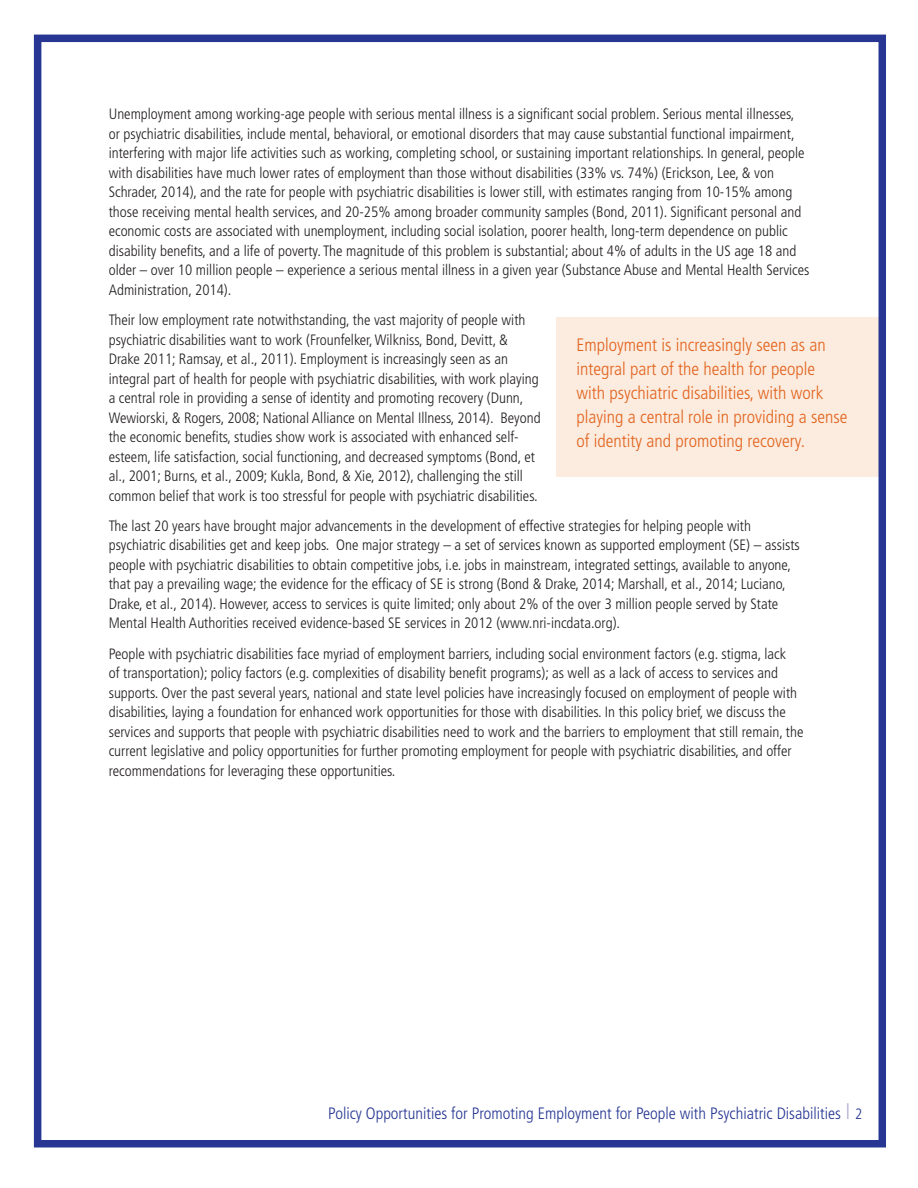
<style>
.page{position:relative;width:918px;height:1188px;background:#fff}
.page>*{position:absolute;margin:0;border:0;box-sizing:border-box;transform-origin:0 0}
.Callout_Text{font:300 condensed 18px/24px "Frutiger LT Std";color:#e1631e}
.t1{font:300 condensed 16.5px "Frutiger LT Std";color:#263692}
.Body_Copy{font:300 condensed 15px/19.5px "Frutiger LT Std";color:#231f20}
.s1{font-size:21px;color:#adacd4}
.s2{font-size:15px}
</style>
<div class="page">
<div style="left:556px;top:317px;width:325px;height:160px;background:#fcecdf"></div>
<div style="left:34px;top:35px;width:852px;height:1113px;border:8px solid #263692"></div>
<p class="Body_Copy" style="left:109px;top:105px;width:702px">Unemployment among working-age people with serious mental illness is a significant social problem. Serious mental illnesses,<br>or psychiatric disabilities, include mental, behavioral, or emotional disorders that may cause substantial functional impairment, interfering with major life activities such as working, completing school, or sustaining important relationships. In general, people with disabilities have much lower rates of employment than those without disabilities (33% vs. 74%) (Erickson, Lee, &amp; von Schrader, 2014), and the rate for people with psychiatric disabilities is lower still, with estimates ranging from 10-15% among those receiving mental health services, and 20-25% among broader community samples (Bond, 2011). Significant personal and economic costs are associated with unemployment, including social isolation, poorer health, long-term dependence on public disability benefits, and a life of poverty. The magnitude of this problem is substantial; about 4% of adults in the US age 18 and older – over 10 million people – experience a serious mental illness in a given year (Substance Abuse and Mental Health Services Administration, 2014).</p>
<p class="Body_Copy" style="left:109px;top:310px;width:433px">Their low employment rate notwithstanding, the vast majority of people with psychiatric disabilities want to work (Frounfelker, Wilkniss, Bond, Devitt, &amp; Drake 2011; Ramsay, et al., 2011). Employment is increasingly seen as an integral part of health for people with psychiatric disabilities, with work playing a central role in providing a sense of identity and promoting recovery (Dunn, Wewiorski, &amp; Rogers, 2008; National Alliance on Mental Illness, 2014). Beyond the economic benefits, studies show work is associated with enhanced self&shy;esteem, life satisfaction, social functioning, and decreased symptoms (Bond, et al., 2001; Burns, et al., 2009; Kukla, Bond, &amp; Xie, 2012), challenging the still common belief that work is too stressful for people with psychiatric disabilities.</p>
<p class="Body_Copy" style="left:109px;top:516px;width:693px">The last 20 years have brought major advancements in the development of effective strategies for helping people with psychiatric disabilities get and keep jobs. One major strategy – a set of services known as supported employment (SE) – assists people with psychiatric disabilities to obtain competitive jobs, i.e. jobs in mainstream, integrated settings, available to anyone, that pay a prevailing wage; the evidence for the efficacy of SE is strong (Bond &amp; Drake, 2014; Marshall, et al., 2014; Luciano, Drake, et al., 2014). However, access to services is quite limited; only about 2% of the over 3 million people served by State Mental Health Authorities received evidence-based SE services in 2012 (www.nri-incdata.org).</p>
<p class="Body_Copy" style="left:109px;top:644px;width:696px">People with psychiatric disabilities face myriad of employment barriers, including social environment factors (e.g. stigma, lack<br>of transportation); policy factors (e.g. complexities of disability benefit programs); as well as a lack of access to services and supports. Over the past several years, national and state level policies have increasingly focused on employment of people with disabilities, laying a foundation for enhanced work opportunities for those with disabilities. In this policy brief, we discuss the services and supports that people with psychiatric disabilities need to work and the barriers to employment that still remain, the current legislative and policy opportunities for further promoting employment for people with psychiatric disabilities, and offer recommendations for leveraging these opportunities.</p>
<p class="Callout_Text" style="left:576px;top:333px;width:273px">Employment is increasingly seen as an integral part of the health for people with psychiatric disabilities, with work playing a central role in providing a sense of identity and promoting recovery.</p>
<p class="t1" style="left:328px;top:1104px;width:536px">Policy Opportunities for Promoting Employment for People with Psychiatric Disabilities <span class="s1">l</span> <span class="s2">2</span></p>
</div>
